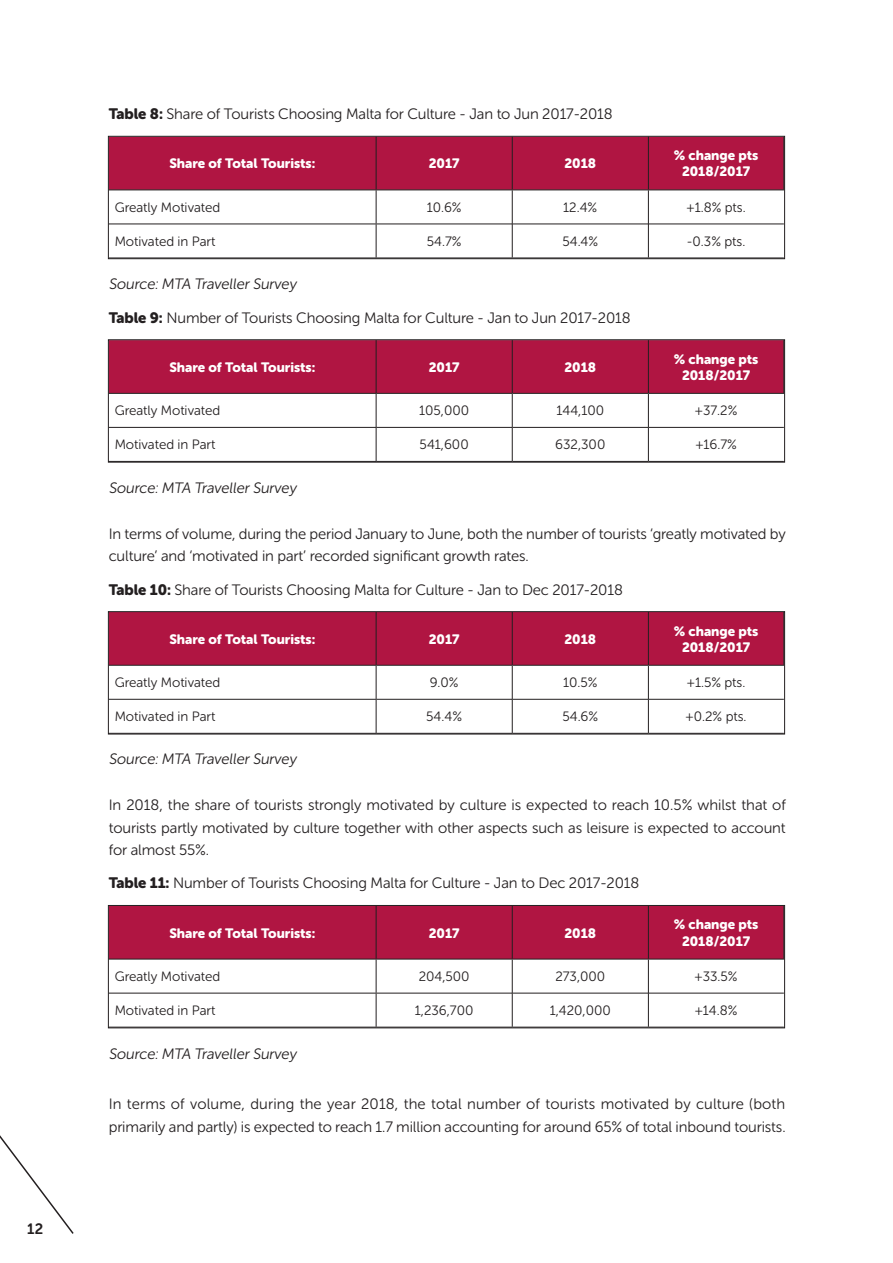
<style>
.page{position:relative;width:893px;height:1263px;background:#fff}
.page>*{position:absolute;margin:0;border:0;box-sizing:border-box;transform-origin:0 0}
.t1{font:15px/22.5px "Museo Sans Rounded 300";letter-spacing:-.01em;color:#231f20}
.t2{font:15px "Museo Sans Rounded 700";color:#231f20}
.t3{font:13.5px "Museo Sans Rounded 300";color:#231f20}
.t4{font:13.5px/16.2px "Museo Sans Rounded 900";color:#fff;text-align:center}
.s1{font-family:"Museo Sans Rounded 900"}
</style>
<div class="page">
<svg style="left:0;top:1135px;width:74px;height:99px"></svg>
<div style="left:110px;top:138px;width:673px;height:52px;background:#b01542"></div>
<svg style="left:110px;top:191px;width:673px;height:66px"></svg>
<hr style="left:109px;top:224px;width:267px;height:1px;background:#231f20">
<hr style="left:376px;top:224px;width:136px;height:1px;background:#231f20">
<hr style="left:512px;top:224px;width:136px;height:1px;background:#231f20">
<hr style="left:649px;top:224px;width:135px;height:1px;background:#231f20">
<hr style="left:512px;top:137px;width:1px;height:53px;background:#231f20">
<hr style="left:512px;top:190px;width:1px;height:34px;background:#231f20">
<hr style="left:512px;top:224px;width:1px;height:34px;background:#231f20">
<hr style="left:648px;top:137px;width:1px;height:53px;background:#231f20">
<hr style="left:648px;top:190px;width:1px;height:34px;background:#231f20">
<hr style="left:648px;top:224px;width:1px;height:34px;background:#231f20">
<hr style="left:109px;top:190px;width:267px;height:1px;background:#231f20">
<hr style="left:376px;top:190px;width:136px;height:1px;background:#231f20">
<hr style="left:512px;top:190px;width:136px;height:1px;background:#231f20">
<hr style="left:648px;top:190px;width:136px;height:1px;background:#231f20">
<hr style="left:376px;top:137px;width:1px;height:53px;background:#231f20">
<hr style="left:376px;top:190px;width:1px;height:34px;background:#231f20">
<hr style="left:376px;top:224px;width:1px;height:34px;background:#231f20">
<div style="left:108px;top:136px;width:677px;height:123px;border:1px solid #231f20"></div>
<div style="left:110px;top:613px;width:673px;height:52px;background:#b01542"></div>
<svg style="left:110px;top:666px;width:673px;height:66px"></svg>
<hr style="left:109px;top:699px;width:267px;height:1px;background:#231f20">
<hr style="left:376px;top:699px;width:136px;height:1px;background:#231f20">
<hr style="left:512px;top:699px;width:136px;height:1px;background:#231f20">
<hr style="left:649px;top:699px;width:135px;height:1px;background:#231f20">
<hr style="left:512px;top:612px;width:1px;height:53px;background:#231f20">
<hr style="left:512px;top:666px;width:1px;height:33px;background:#231f20">
<hr style="left:512px;top:699px;width:1px;height:34px;background:#231f20">
<hr style="left:648px;top:612px;width:1px;height:53px;background:#231f20">
<hr style="left:648px;top:666px;width:1px;height:33px;background:#231f20">
<hr style="left:648px;top:699px;width:1px;height:34px;background:#231f20">
<hr style="left:109px;top:665px;width:267px;height:1px;background:#231f20">
<hr style="left:376px;top:665px;width:136px;height:1px;background:#231f20">
<hr style="left:512px;top:665px;width:136px;height:1px;background:#231f20">
<hr style="left:648px;top:665px;width:136px;height:1px;background:#231f20">
<hr style="left:376px;top:612px;width:1px;height:53px;background:#231f20">
<hr style="left:376px;top:666px;width:1px;height:33px;background:#231f20">
<hr style="left:376px;top:700px;width:1px;height:33px;background:#231f20">
<div style="left:108px;top:611px;width:677px;height:123px;border:1px solid #231f20"></div>
<div style="left:110px;top:341px;width:673px;height:52px;background:#b01542"></div>
<svg style="left:110px;top:394px;width:673px;height:66px"></svg>
<hr style="left:109px;top:427px;width:267px;height:1px;background:#231f20">
<hr style="left:376px;top:427px;width:136px;height:1px;background:#231f20">
<hr style="left:512px;top:427px;width:136px;height:1px;background:#231f20">
<hr style="left:649px;top:427px;width:135px;height:1px;background:#231f20">
<hr style="left:512px;top:340px;width:1px;height:53px;background:#231f20">
<hr style="left:512px;top:394px;width:1px;height:33px;background:#231f20">
<hr style="left:512px;top:427px;width:1px;height:34px;background:#231f20">
<hr style="left:648px;top:340px;width:1px;height:53px;background:#231f20">
<hr style="left:648px;top:394px;width:1px;height:33px;background:#231f20">
<hr style="left:648px;top:427px;width:1px;height:34px;background:#231f20">
<hr style="left:109px;top:393px;width:267px;height:1px;background:#231f20">
<hr style="left:376px;top:393px;width:136px;height:1px;background:#231f20">
<hr style="left:512px;top:393px;width:136px;height:1px;background:#231f20">
<hr style="left:648px;top:393px;width:136px;height:1px;background:#231f20">
<hr style="left:376px;top:340px;width:1px;height:53px;background:#231f20">
<hr style="left:376px;top:394px;width:1px;height:33px;background:#231f20">
<hr style="left:376px;top:428px;width:1px;height:33px;background:#231f20">
<div style="left:108px;top:339px;width:677px;height:123px;border:1px solid #231f20"></div>
<div style="left:110px;top:907px;width:673px;height:52px;background:#b01542"></div>
<svg style="left:110px;top:960px;width:673px;height:66px"></svg>
<hr style="left:109px;top:993px;width:267px;height:1px;background:#231f20">
<hr style="left:376px;top:993px;width:136px;height:1px;background:#231f20">
<hr style="left:512px;top:993px;width:136px;height:1px;background:#231f20">
<hr style="left:649px;top:993px;width:135px;height:1px;background:#231f20">
<hr style="left:512px;top:906px;width:1px;height:53px;background:#231f20">
<hr style="left:512px;top:959px;width:1px;height:34px;background:#231f20">
<hr style="left:512px;top:993px;width:1px;height:34px;background:#231f20">
<hr style="left:648px;top:906px;width:1px;height:53px;background:#231f20">
<hr style="left:648px;top:959px;width:1px;height:34px;background:#231f20">
<hr style="left:648px;top:993px;width:1px;height:34px;background:#231f20">
<hr style="left:109px;top:959px;width:267px;height:1px;background:#231f20">
<hr style="left:376px;top:959px;width:136px;height:1px;background:#231f20">
<hr style="left:512px;top:959px;width:136px;height:1px;background:#231f20">
<hr style="left:648px;top:959px;width:136px;height:1px;background:#231f20">
<hr style="left:376px;top:906px;width:1px;height:53px;background:#231f20">
<hr style="left:376px;top:959px;width:1px;height:34px;background:#231f20">
<hr style="left:376px;top:993px;width:1px;height:34px;background:#231f20">
<div style="left:108px;top:905px;width:677px;height:123px;border:1px solid #231f20"></div>
<p class="t2" style="left:27px;top:1220px;width:17px">12</p>
<p class="t1" style="left:109px;top:103px;width:505px"><span class="s1">Table 8:</span> Share of Tourists Choosing Malta for Culture - Jan to Jun 2017-2018</p>
<p class="t4" style="left:169px;top:156px;width:147px">Share of Total Tourists:</p>
<p class="t4" style="left:429px;top:156px;width:32px">2017</p>
<p class="t4" style="left:564px;top:156px;width:33px">2018</p>
<p class="t4" style="left:674px;top:147px;width:86px">% change pts<br>2018/2017</p>
<p class="t3" style="left:115px;top:200px;width:107px">Greatly Motivated</p>
<p class="t3" style="left:427px;top:200px;width:36px">10.6%</p>
<p class="t3" style="left:563px;top:200px;width:36px">12.4%</p>
<p class="t3" style="left:686px;top:200px;width:61px">+1.8% pts.</p>
<p class="t3" style="left:115px;top:234px;width:102px">Motivated in Part</p>
<p class="t3" style="left:427px;top:234px;width:36px">54.7%</p>
<p class="t3" style="left:562px;top:234px;width:37px">54.4%</p>
<p class="t3" style="left:687px;top:234px;width:60px">-0.3% pts.</p>
<p class="t1" style="left:109px;top:273px;width:189px">Source: MTA Traveller Survey</p>
<p class="t1" style="left:109px;top:306px;width:523px"><span class="s1">Table 9:</span> Number of Tourists Choosing Malta for Culture - Jan to Jun 2017-2018</p>
<p class="t4" style="left:169px;top:359px;width:147px">Share of Total Tourists:</p>
<p class="t4" style="left:429px;top:359px;width:32px">2017</p>
<p class="t4" style="left:564px;top:359px;width:33px">2018</p>
<p class="t4" style="left:674px;top:351px;width:86px">% change pts<br>2018/2017</p>
<p class="t3" style="left:115px;top:403px;width:107px">Greatly Motivated</p>
<p class="t3" style="left:419px;top:403px;width:52px">105,000</p>
<p class="t3" style="left:556px;top:403px;width:49px">144,100</p>
<p class="t3" style="left:695px;top:403px;width:44px">+37.2%</p>
<p class="t3" style="left:115px;top:437px;width:102px">Motivated in Part</p>
<p class="t3" style="left:420px;top:437px;width:51px">541,600</p>
<p class="t3" style="left:555px;top:437px;width:52px">632,300</p>
<p class="t3" style="left:695px;top:437px;width:43px">+16.7%</p>
<p class="t1" style="left:109px;top:477px;width:189px">Source: MTA Traveller Survey</p>
<p class="t1" style="left:109px;top:523px;width:678px">In terms of volume, during the period January to June, both the number of tourists ‘greatly motivated by culture’ and ‘motivated in part’ recorded significant growth rates.</p>
<p class="t1" style="left:109px;top:578px;width:516px"><span class="s1">Table 10:</span> Share of Tourists Choosing Malta for Culture - Jan to Dec 2017-2018</p>
<p class="t4" style="left:169px;top:631px;width:147px">Share of Total Tourists:</p>
<p class="t4" style="left:429px;top:631px;width:32px">2017</p>
<p class="t4" style="left:564px;top:631px;width:33px">2018</p>
<p class="t4" style="left:674px;top:623px;width:86px">% change pts<br>2018/2017</p>
<p class="t3" style="left:115px;top:675px;width:107px">Greatly Motivated</p>
<p class="t3" style="left:430px;top:675px;width:30px">9.0%</p>
<p class="t3" style="left:563px;top:675px;width:36px">10.5%</p>
<p class="t3" style="left:687px;top:675px;width:60px">+1.5% pts.</p>
<p class="t3" style="left:115px;top:709px;width:102px">Motivated in Part</p>
<p class="t3" style="left:426px;top:709px;width:37px">54.4%</p>
<p class="t3" style="left:562px;top:709px;width:37px">54.6%</p>
<p class="t3" style="left:686px;top:709px;width:62px">+0.2% pts.</p>
<p class="t1" style="left:109px;top:748px;width:189px">Source: MTA Traveller Survey</p>
<p class="t1" style="left:109px;top:794px;width:679px;text-align:justify">In 2018, the share of tourists strongly motivated by culture is expected to reach 10.5% whilst that of tourists partly motivated by culture together with other aspects such as leisure is expected to account for almost 55%.</p>
<p class="t1" style="left:109px;top:872px;width:532px"><span class="s1">Table 11:</span> Number of Tourists Choosing Malta for Culture - Jan to Dec 2017-2018</p>
<p class="t4" style="left:169px;top:925px;width:147px">Share of Total Tourists:</p>
<p class="t4" style="left:429px;top:925px;width:32px">2017</p>
<p class="t4" style="left:564px;top:925px;width:33px">2018</p>
<p class="t4" style="left:674px;top:917px;width:86px">% change pts<br>2018/2017</p>
<p class="t3" style="left:115px;top:969px;width:107px">Greatly Motivated</p>
<p class="t3" style="left:419px;top:969px;width:52px">204,500</p>
<p class="t3" style="left:555px;top:969px;width:51px">273,000</p>
<p class="t3" style="left:694px;top:969px;width:45px">+33.5%</p>
<p class="t3" style="left:115px;top:1003px;width:102px">Motivated in Part</p>
<p class="t3" style="left:415px;top:1003px;width:60px">1,236,700</p>
<p class="t3" style="left:550px;top:1003px;width:63px">1,420,000</p>
<p class="t3" style="left:695px;top:1003px;width:44px">+14.8%</p>
<p class="t1" style="left:109px;top:1042px;width:189px">Source: MTA Traveller Survey</p>
<p class="t1" style="left:109px;top:1093px;width:678px">In terms of volume, during the year 2018, the total number of tourists motivated by culture (both primarily and partly) is expected to reach 1.7 million accounting for around 65% of total inbound tourists.</p>
</div>
